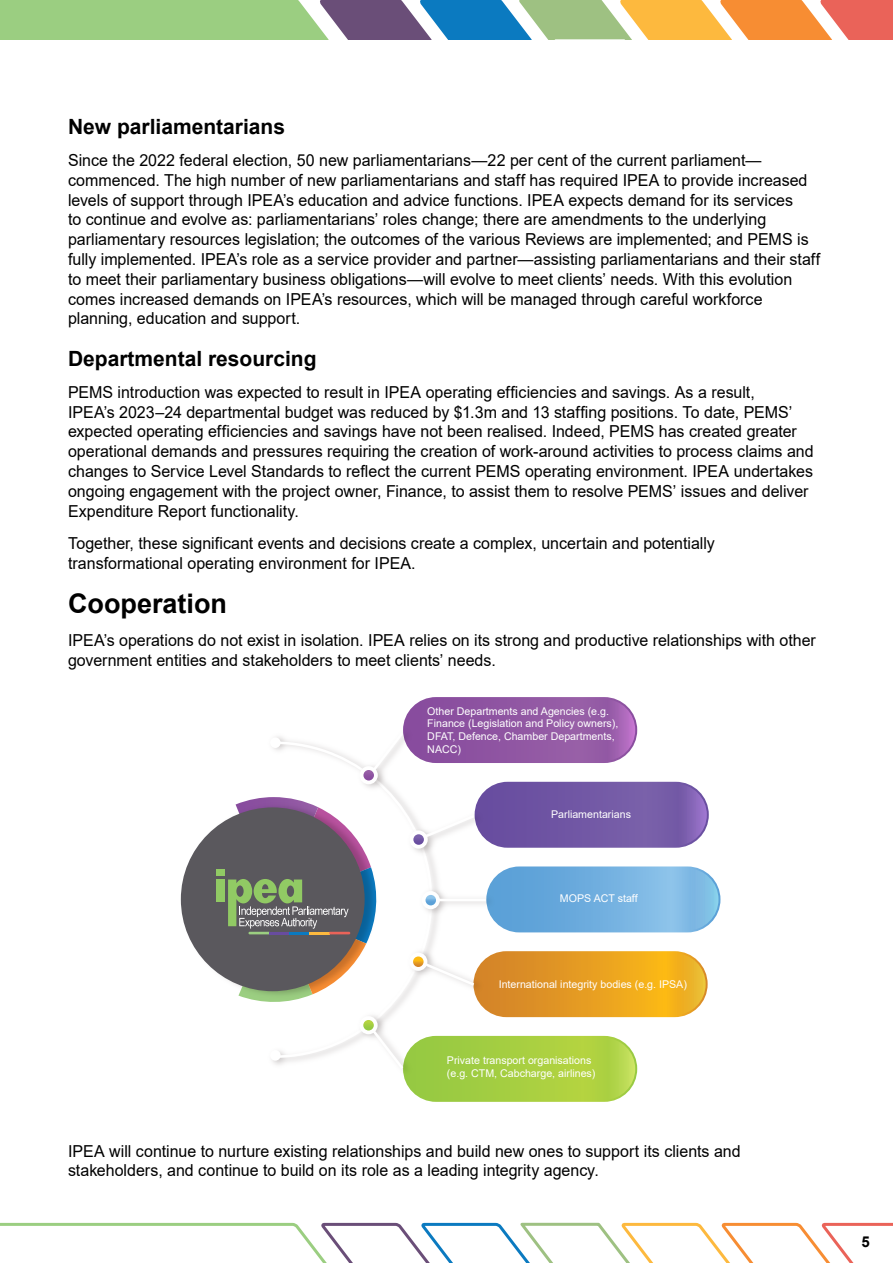
<style>
.page{position:relative;width:893px;height:1263px;background:#fff}
.page>*{position:absolute;margin:0;border:0;box-sizing:border-box;transform-origin:0 0}
.t1{font:700 27px "Arial";color:#000}
.t2{font:700 21px "Arial";color:#000}
.t3{font:16.5px/19.8px "Arial";color:#000}
.t4{font:700 15px "Arial";color:#000}
.t5{font:10.65px/12.8px "Arial";color:#fff}
</style>
<div class="page">
<svg style="left:0;top:0;width:893px;height:39px;background:#abaf84"></svg>
<svg style="left:0;top:1222px;width:893px;height:41px"></svg>
<svg style="left:271px;top:740px;width:162px;height:319px"></svg>
<div style="left:270px;top:737px;width:11px;height:11px;background:#fff;border-radius:50%"></div>
<div style="left:270px;top:1050px;width:11px;height:11px;background:#fff;border-radius:50%"></div>
<div style="left:181px;top:807px;width:184px;height:184px;background:#5a585d;border-radius:50%"></div>
<svg style="left:403px;top:697px;width:234px;height:66px"></svg>
<div style="left:405px;top:699px;width:230px;height:62px;background:linear-gradient(to right,#844a9a,#a165b0);border-radius:31px"></div>
<img style="left:355px;top:726px;width:60px;height:68px">
<div style="left:360px;top:766px;width:18px;height:18px;background:#fff;border-radius:50%"></div>
<svg style="left:363px;top:729px;width:43px;height:51px"></svg>
<svg style="left:475px;top:782px;width:234px;height:66px"></svg>
<div style="left:477px;top:784px;width:230px;height:62px;background:linear-gradient(to right,#654c9c,#8265b2);border-radius:31px"></div>
<img style="left:406px;top:808px;width:80px;height:50px">
<div style="left:410px;top:830px;width:18px;height:19px;background:#fff;border-radius:50%"></div>
<svg style="left:413px;top:813px;width:64px;height:32px"></svg>
<svg style="left:486px;top:866px;width:234px;height:66px"></svg>
<div style="left:488px;top:868px;width:230px;height:62px;background:linear-gradient(to right,#579cd6,#8cc5e9);border-radius:31px"></div>
<img style="left:418px;top:884px;width:80px;height:34px">
<hr style="left:428px;top:899px;width:58px;height:2px;background:#fff">
<div style="left:422px;top:891px;width:18px;height:18px;background:#fff;border-radius:50%"></div>
<svg style="left:425px;top:895px;width:11px;height:10px"></svg>
<svg style="left:473px;top:951px;width:235px;height:66px"></svg>
<svg style="left:475px;top:953px;width:231px;height:62px;background:#e79f21"></svg>
<img style="left:405px;top:946px;width:81px;height:49px">
<div style="left:409px;top:953px;width:18px;height:18px;background:#fff;border-radius:50%"></div>
<svg style="left:412px;top:956px;width:65px;height:32px"></svg>
<svg style="left:403px;top:1036px;width:234px;height:66px"></svg>
<div style="left:405px;top:1038px;width:230px;height:62px;background:linear-gradient(to right,#94c83f,#bad748);border-radius:31px"></div>
<img style="left:355px;top:1009px;width:60px;height:69px">
<div style="left:359px;top:1016px;width:19px;height:18px;background:#fff;border-radius:50%"></div>
<svg style="left:363px;top:1019px;width:43px;height:53px"></svg>
<div style="left:217px;top:869px;width:8px;height:6px;background:#91ca64"></div>
<div style="left:217px;top:879px;width:8px;height:23px;background:#91ca64"></div>
<svg style="left:228px;top:797px;width:152px;height:207px"></svg>
<p class="t2" style="left:68px;top:112px;width:219px">New parliamentarians</p>
<p class="t3" style="left:68px;top:150px;width:754px">Since the 2022 federal election, 50 new parliamentarians—22 per cent of the current parliament— commenced. The high number of new parliamentarians and staff has required IPEA to provide increased levels of support through IPEA’s education and advice functions. IPEA expects demand for its services<br>to continue and evolve as: parliamentarians’ roles change; there are amendments to the underlying parliamentary resources legislation; the outcomes of the various Reviews are implemented; and PEMS is fully implemented. IPEA’s role as a service provider and partner—assisting parliamentarians and their staff to meet their parliamentary business obligations—will evolve to meet clients’ needs. With this evolution comes increased demands on IPEA’s resources, which will be managed through careful workforce planning, education and support.</p>
<p class="t2" style="left:68px;top:344px;width:250px">Departmental resourcing</p>
<p class="t3" style="left:68px;top:382px;width:747px">PEMS introduction was expected to result in IPEA operating efficiencies and savings. As a result,<br>IPEA’s 2023–24 departmental budget was reduced by $1.3m and 13 staffing positions. To date, PEMS’ expected operating efficiencies and savings have not been realised. Indeed, PEMS has created greater operational demands and pressures requiring the creation of work-around activities to process claims and changes to Service Level Standards to reflect the current PEMS operating environment. IPEA undertakes ongoing engagement with the project owner, Finance, to assist them to resolve PEMS’ issues and deliver Expenditure Report functionality.</p>
<p class="t3" style="left:68px;top:533px;width:648px">Together, these significant events and decisions create a complex, uncertain and potentially transformational operating environment for IPEA.</p>
<h1 class="t1" style="left:68px;top:584px;width:161px">Cooperation</h1>
<p class="t3" style="left:68px;top:630px;width:749px">IPEA’s operations do not exist in isolation. IPEA relies on its strong and productive relationships with other government entities and stakeholders to meet clients’ needs.</p>
<p class="t5" style="left:427px;top:704px;width:193px">Other Departments and Agencies (e.g.<br>Finance (Legislation and Policy owners),<br>DFAT, Defence, Chamber Departments,<br>NACC)</p>
<p class="t5" style="left:551px;top:808px;width:81px">Parliamentarians</p>
<p class="t5" style="left:560px;top:892px;width:79px">MOPS ACT staff</p>
<p class="t5" style="left:499px;top:978px;width:190px">International integrity bodies (e.g. IPSA)</p>
<p class="t5" style="left:447px;top:1054px;width:150px">Private transport organisations (e.g. CTM, Cabcharge, airlines)</p>
<p class="t3" style="left:68px;top:1141px;width:674px">IPEA will continue to nurture existing relationships and build new ones to support its clients and stakeholders, and continue to build on its role as a leading integrity agency.</p>
<p class="t4" style="left:862px;top:1231px;width:10px">5</p>
</div>
